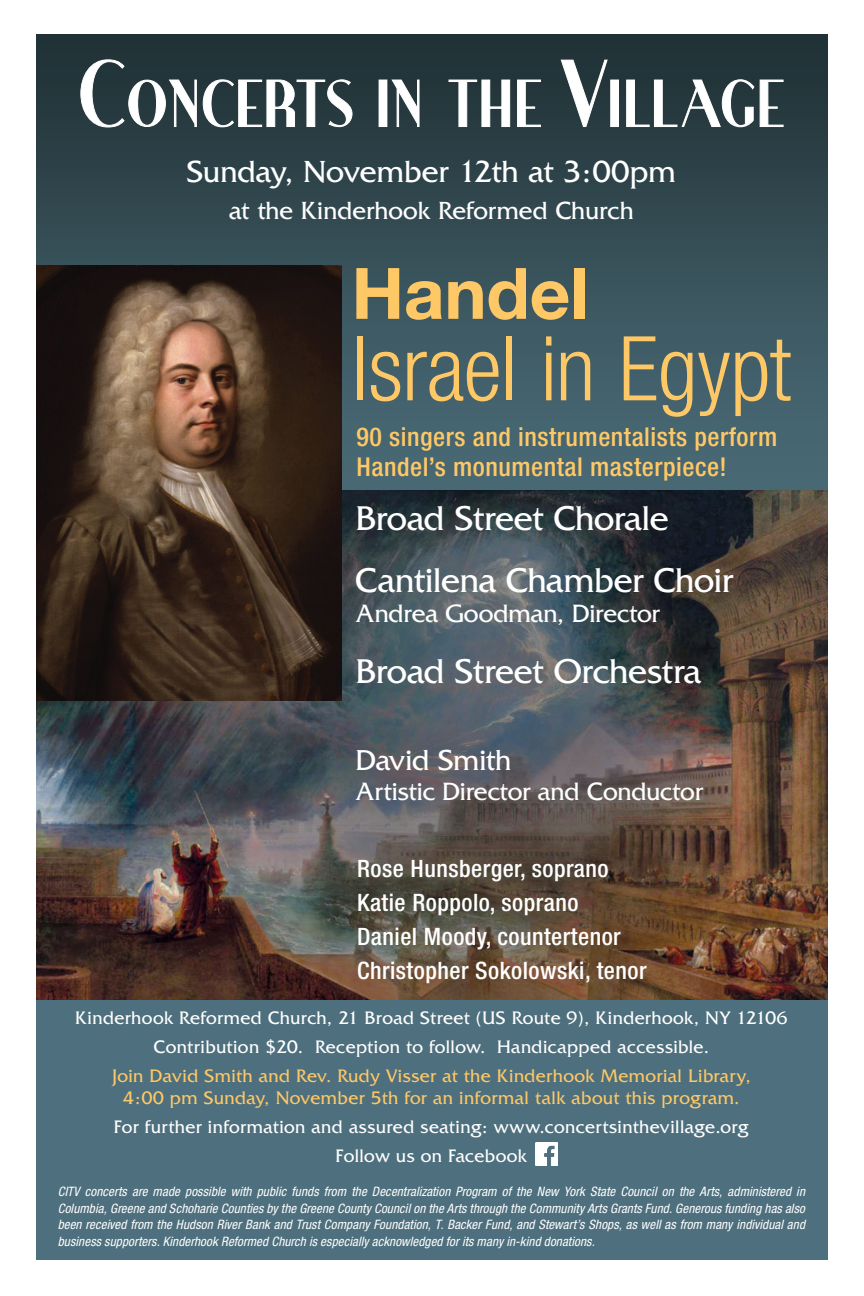
<style>
.page{position:relative;width:864px;height:1296px;background:#fff}
.page>*{position:absolute;margin:0;border:0;box-sizing:border-box;transform-origin:0 0}
.t1{font:300 condensed 89.4px "Helvetica Neue LT Std";letter-spacing:-.005em;color:#fec866}
.t2{font:700 71px "Helvetica Neue LT Std";letter-spacing:-.005em;color:#fec866}
.t3{font:64.4px "Ironick NF";letter-spacing:.01em;color:#fff}
.t4{font:36px "Friz Quadrata Std";letter-spacing:-.01em;color:#fff}
.t5{font:32px "Friz Quadrata";color:#fff}
.t6{font:30.2px "Friz Quadrata Std";letter-spacing:-.015em;color:#fff}
.t7{font:26.4px "Friz Quadrata Std";letter-spacing:-.01em;color:#fff}
.t8{font:500 condensed 26px/30px "Helvetica Neue LT Std";letter-spacing:.02em;color:#fec866}
.t9{font:26px "Friz Quadrata";color:#fff}
.t10{font:500 condensed 24px "Helvetica Neue LT Std";letter-spacing:.02em;color:#fff}
.t11{font:19px "Friz Quadrata";letter-spacing:.02em;color:#fff}
.t12{font:19px/22px "Friz Quadrata";letter-spacing:.02em;color:#fec866;text-align:center}
.t13{font:italic condensed 13px/16.6px "Helvetica Neue LT Std";letter-spacing:.01em;color:#fff;text-align:justify}
.s1{font-size:92.2px}
</style>
<div class="page">
<img style="left:36px;top:34px;width:792px;height:1226px">
<img style="left:36px;top:491px;width:792px;height:508px">
<svg style="left:80px;top:59px;width:117px;height:68px"></svg>
<svg style="left:203px;top:79px;width:149px;height:48px"></svg>
<svg style="left:392px;top:80px;width:27px;height:47px"></svg>
<svg style="left:449px;top:80px;width:61px;height:47px"></svg>
<svg style="left:517px;top:80px;width:24px;height:47px"></svg>
<svg style="left:561px;top:60px;width:47px;height:67px"></svg>
<div style="left:610px;top:80px;width:9px;height:47px;border:1px solid #fff"></div>
<svg style="left:626px;top:79px;width:128px;height:48px"></svg>
<svg style="left:760px;top:80px;width:23px;height:47px"></svg>
<img style="left:36px;top:266px;width:306px;height:435px">
<img style="left:535px;top:1143px;width:23px;height:23px">
<p class="t3" style="left:77px;top:69px;width:710px"><span class="s1">C</span>ONCERTS IN THE <span class="s1">V</span>ILLAGE</p>
<p class="t5" style="left:187px;top:154px;width:491px">Sunday, November 12th at 3:00pm</p>
<p class="t9" style="left:229px;top:196px;width:406px">at the Kinderhook Reformed Church</p>
<p class="t2" style="left:351px;top:250px;width:238px">Handel</p>
<p class="t1" style="left:351px;top:317px;width:441px">Israel in Egypt</p>
<p class="t8" style="left:357px;top:421px;width:422px">90 singers and instrumentalists perform<br>Handel’s monumental masterpiece!</p>
<p class="t4" style="left:356px;top:498px;width:315px">Broad Street Chorale</p>
<p class="t4" style="left:356px;top:560px;width:379px">Cantilena Chamber Choir</p>
<p class="t7" style="left:356px;top:598px;width:306px">Andrea Goodman, Director</p>
<p class="t4" style="left:356px;top:651px;width:347px">Broad Street Orchestra</p>
<p class="t6" style="left:356px;top:743px;width:157px">David Smith</p>
<p class="t7" style="left:356px;top:776px;width:349px">Artistic Director and Conductor</p>
<p class="t10" style="left:357px;top:854px;width:253px">Rose Hunsberger, soprano</p>
<p class="t10" style="left:357px;top:888px;width:223px">Katie Roppolo, soprano</p>
<p class="t10" style="left:357px;top:922px;width:265px">Daniel Moody, countertenor</p>
<p class="t10" style="left:357px;top:956px;width:291px">Christopher Sokolowski, tenor</p>
<p class="t11" style="left:75px;top:1007px;width:714px">Kinderhook Reformed Church, 21 Broad Street (US Route 9), Kinderhook, NY 12106</p>
<p class="t11" style="left:154px;top:1036px;width:557px">Contribution $20. Reception to follow. Handicapped accessible.</p>
<p class="t12" style="left:112px;top:1065px;width:640px">Join David Smith and Rev. Rudy Visser at the Kinderhook Memorial Library,<br>4:00 pm Sunday, November 5th for an informal talk about this program.</p>
<p class="t11" style="left:114px;top:1116px;width:637px">For further information and assured seating: www.concertsinthevillage.org</p>
<p class="t11" style="left:336px;top:1145px;width:193px">Follow us on Facebook</p>
<p class="t13" style="left:58px;top:1183px;width:749px">CITV concerts are made possible with public funds from the Decentralization Program of the New York State Council on the Arts, administered in Columbia, Greene and Schoharie Counties by the Greene County Council on the Arts through the Community Arts Grants Fund. Generous funding has also been received from the Hudson River Bank and Trust Company Foundation, T. Backer Fund, and Stewart’s Shops, as well as from many individual and business supporters. Kinderhook Reformed Church is especially acknowledged for its many in-kind donations.</p>
</div>
